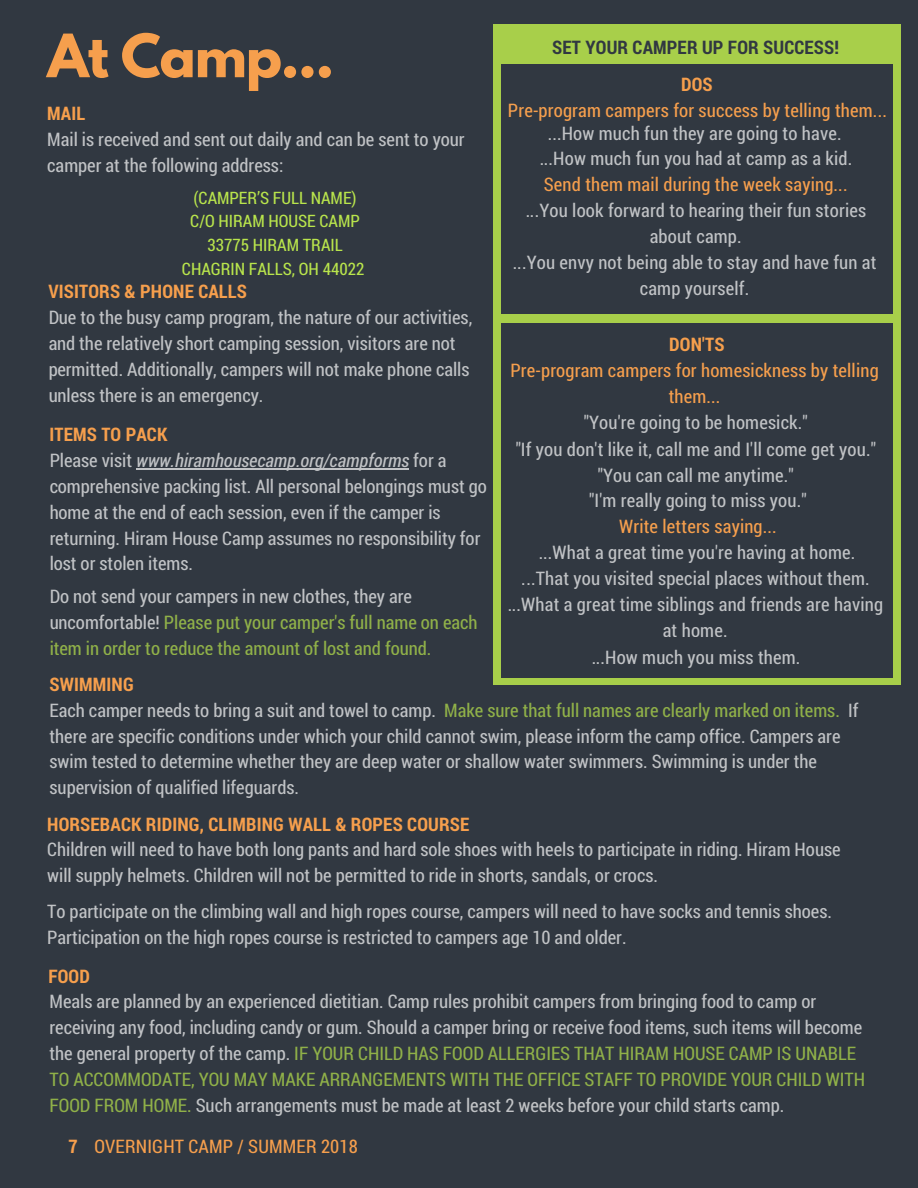
<style>
.page{position:relative;width:918px;height:1188px;background:#313841}
.page>*{position:absolute;margin:0;border:0;box-sizing:border-box;transform-origin:0 0}
.t1{font:700 52.95px "League Spartan";letter-spacing:-.02em;color:#f69f4d}
.t2{font:18.75px/25.8px "Roboto Condensed";color:#fff}
.t3{font:18.75px/25.8px "Roboto Condensed";letter-spacing:.01em;color:#f69f4d;text-align:center}
.t4{font:18.75px/25.8px "Roboto Condensed";color:#b9e54c}
.t5{font:700 18.75px "Roboto Condensed";letter-spacing:.01em;color:#f69f4d}
.t6{font:700 18.75px "Roboto Condensed";letter-spacing:.01em;color:#313841}
.t7{font:17.1px/23.7px "Roboto Condensed";color:#b9e54c;text-align:center}
.s1{font-weight:700;color:#f69f4d}
.s2{font-style:italic}
.s3{color:#fff}
.s4{color:#b9e54c}
.s5{font-weight:700}
</style>
<div class="page">
<svg style="left:136px;top:468px;width:273px;height:1px"></svg>
<div style="left:494px;top:25px;width:407px;height:660px;background:#a8cf4a"></div>
<div style="left:502px;top:64px;width:391px;height:250px;background:#313841"></div>
<div style="left:502px;top:323px;width:391px;height:354px;background:#313841"></div>
<h1 class="t1" style="left:47px;top:30px;width:288px">At Camp...</h1>
<p class="t6" style="left:552px;top:34px;width:288px">SET YOUR CAMPER UP FOR SUCCESS!</p>
<p class="t5" style="left:681px;top:71px;width:33px">DOS</p>
<p class="t3" style="left:508px;top:97px;width:380px">Pre-program campers for success by telling them...</p>
<p class="t2" style="left:539px;top:119px;width:315px;text-align:center">...How much fun they are going to have. ...How much fun you had at camp as a kid.</p>
<p class="t3" style="left:544px;top:171px;width:305px">Send them mail during the week saying...</p>
<p class="t2" style="left:513px;top:197px;width:366px;text-align:center">...You look forward to hearing their fun stories about camp.<br>...You envy not being able to stay and have fun at camp yourself.</p>
<p class="t5" style="left:669px;top:331px;width:57px">DON'TS</p>
<p class="t3" style="left:510px;top:357px;width:370px">Pre-program campers for homesickness by telling them...</p>
<p class="t2" style="left:515px;top:408px;width:362px;line-height:27px;text-align:center">"You're going to be homesick."<br>"If you don't like it, call me and I'll come get you."</p>
<p class="t5" style="left:47px;top:101px;width:39px">MAIL</p>
<p class="t2" style="left:47px;top:126px;width:419px">Mail is received and sent out daily and can be sent to your camper at the following address:</p>
<p class="t7" style="left:182px;top:185px;width:184px">(CAMPER’S FULL NAME)<br>C/O HIRAM HOUSE CAMP<br>33775 HIRAM TRAIL<br>CHAGRIN FALLS, OH 44022</p>
<p class="t5" style="left:48px;top:278px;width:200px">VISITORS &amp; PHONE CALLS</p>
<p class="t2" style="left:48px;top:304px;width:425px">Due to the busy camp program, the nature of our activities, and the relatively short camping session, visitors are not permitted. Additionally, campers will not make phone calls unless there is an emergency.</p>
<p class="t2" style="left:49px;top:421px;width:439px"><span class="s1">ITEMS TO PACK<br></span>Please visit <span class="s2">www.hiramhousecamp.org/campforms</span> for a comprehensive packing list. All personal belongings must go home at the end of each session, even if the camper is returning. Hiram House Camp assumes no responsibility for lost or stolen items.</p>
<p class="t4" style="left:49px;top:583px;width:430px"><span class="s3">Do not send your campers in new clothes, they are uncomfortable!</span> Please put your camper's full name on each item in order to reduce the amount of lost and found.</p>
<p class="t2" style="left:49px;top:671px;width:810px"><span class="s1">SWIMMING<br></span>Each camper needs to bring a suit and towel to camp. <span class="s4">Make sure that full names are clearly marked on items.</span> If there are specific conditions under which your child cannot swim, please inform the camp office. Campers are swim tested to determine whether they are deep water or shallow water swimmers. Swimming is under the supervision of qualified lifeguards.</p>
<p class="t2" style="left:589px;top:461px;width:219px;text-align:center">"You can call me anytime." "I'm really going to miss you."</p>
<p class="t3" style="left:619px;top:513px;width:159px">Write letters saying...</p>
<p class="t2" style="left:538px;top:539px;width:318px">...What a great time you're having at home.</p>
<p class="t2" style="left:507px;top:565px;width:378px;text-align:center">...That you visited special places without them. ...What a great time siblings and friends are having at home.</p>
<p class="t2" style="left:591px;top:644px;width:211px">...How much you miss them.</p>
<p class="t5" style="left:47px;top:812px;width:424px">HORSEBACK RIDING, CLIMBING WALL &amp; ROPES COURSE</p>
<p class="t2" style="left:47px;top:836px;width:795px">Children will need to have both long pants and hard sole shoes with heels to participate in riding. Hiram House will supply helmets. Children will not be permitted to ride in shorts, sandals, or crocs.</p>
<p class="t2" style="left:47px;top:898px;width:786px">To participate on the climbing wall and high ropes course, campers will need to have socks and tennis shoes.<br>Participation on the high ropes course is restricted to campers age 10 and older.</p>
<p class="t5" style="left:48px;top:964px;width:43px">FOOD</p>
<p class="t2" style="left:49px;top:988px;width:817px">Meals are planned by an experienced dietitian. Camp rules prohibit campers from bringing food to camp or receiving any food, including candy or gum. Should a camper bring or receive food items, such items will become the general property of the camp. <span class="s4">IF YOUR CHILD HAS FOOD ALLERGIES THAT HIRAM HOUSE CAMP IS UNABLE TO ACCOMMODATE, YOU MAY MAKE ARRANGEMENTS WITH THE OFFICE STAFF TO PROVIDE YOUR CHILD WITH FOOD FROM HOME.</span> Such arrangements must be made at least 2 weeks before your child starts camp.</p>
<p class="t3" style="left:69px;top:1133px;width:291px"><span class="s5">7</span> OVERNIGHT CAMP / SUMMER 2018</p>
</div>
